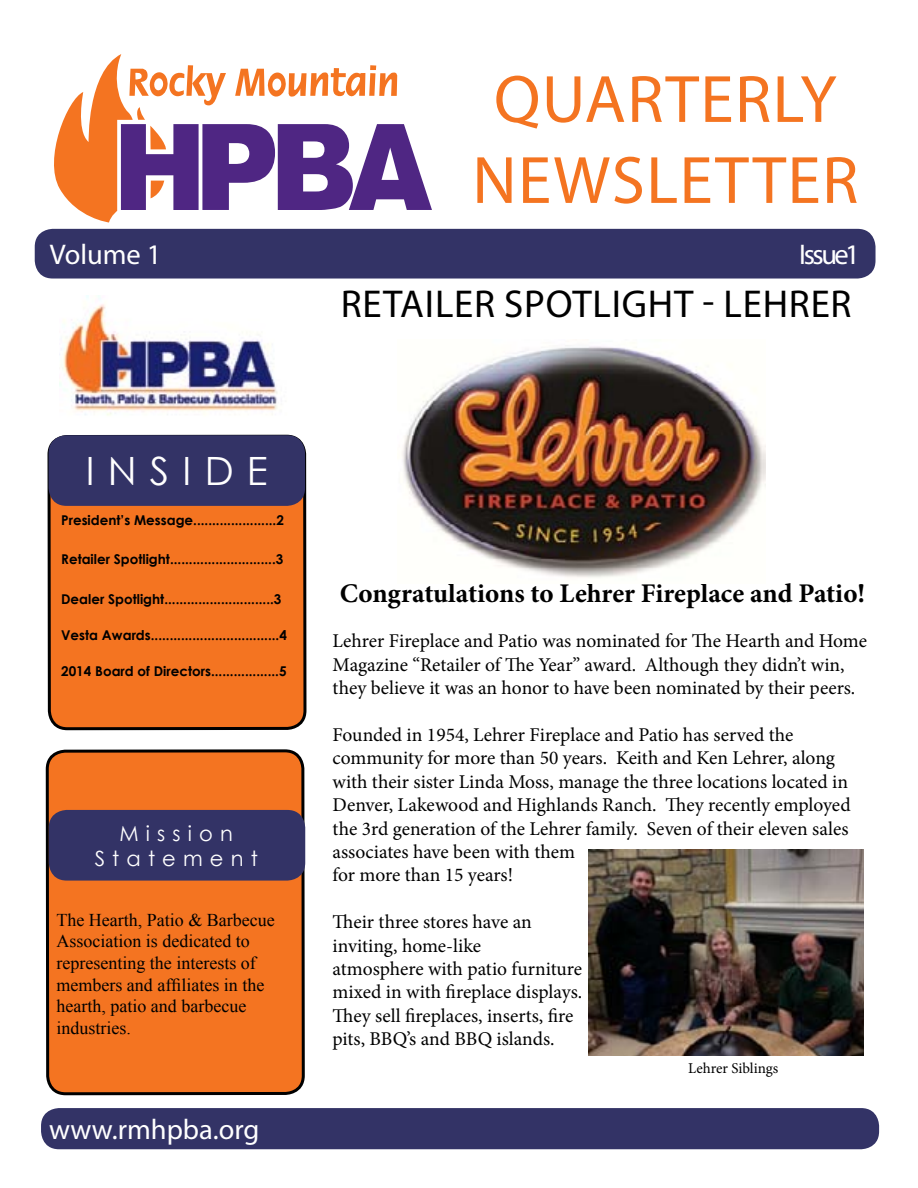
<style>
.page{position:relative;width:918px;height:1188px;background:#fff}
.page>*{position:absolute;margin:0;border:0;box-sizing:border-box;transform-origin:0 0}
.t1{font:67.5px/81px "Myriad Pro";letter-spacing:.02em;color:#f47421;text-align:center}
.t2{font:39px "Myriad Pro";letter-spacing:.02em;color:#000}
.t3{font:39px "Century Gothic";letter-spacing:.34em;color:#fff}
.t4{font:28.5px "Myriad Pro";letter-spacing:-.01em;color:#fff}
.t5{font:700 27px "Minion Pro";letter-spacing:-.005em;color:#000}
.t6{font:21px/25.2px "Century Gothic";letter-spacing:.34em;color:#fff;text-align:center}
.t7{font:19.5px/23.4px "Minion Pro";color:#000}
.t8{font:18px/21.6px "Times New Roman";color:#000}
.t9{font:15px "Minion Pro";color:#000}
.t10{font:700 13.5px "Century Gothic";color:#000}
</style>
<div class="page">
<div style="left:35px;top:229px;width:841px;height:50px;background:#336;border-radius:18px"></div>
<div style="left:49px;top:436px;width:256px;height:293px;background:#f47421;border-radius:18px"></div>
<div style="left:47px;top:435px;width:260px;height:295px;border:3px solid #000;border-radius:18px"></div>
<div style="left:49px;top:435px;width:256px;height:71px;background:#336;border-radius:18px"></div>
<div style="left:41px;top:1108px;width:838px;height:41px;background:#336;border-radius:18px"></div>
<div style="left:47px;top:751px;width:256px;height:343px;background:#f47421;border-radius:18px"></div>
<div style="left:46px;top:749px;width:259px;height:346px;border:3px solid #000;border-radius:18px"></div>
<div style="left:49px;top:810px;width:256px;height:71px;background:#336;border-radius:18px"></div>
<svg style="left:54px;top:54px;width:378px;height:168px"></svg>
<img style="left:60px;top:296px;width:218px;height:120px">
<img style="left:402px;top:345px;width:363px;height:233px">
<img style="left:588px;top:850px;width:276px;height:206px">
<h1 class="t1" style="left:472px;top:58px;width:373px">QUARTERLY<br>NEWSLETTER</h1>
<h3 class="t4" style="left:50px;top:237px;width:113px">VOLUME 1</h3>
<h3 class="t4" style="left:799px;top:237px;width:62px">ISSUE 1</h3>
<h2 class="t2" style="left:341px;top:279px;width:504px">RETAILER SPOTLIGHT - LEHRER</h2>
<h2 class="t3" style="left:86px;top:444px;width:184px">INSIDE</h2>
<p class="t10" style="left:61px;top:510px;width:224px">President’s Message......................2</p>
<p class="t10" style="left:61px;top:549px;width:224px">Retailer Spotlight............................3</p>
<p class="t10" style="left:61px;top:589px;width:222px">Dealer Spotlight.............................3</p>
<p class="t10" style="left:61px;top:625px;width:227px">Vesta Awards..................................4</p>
<p class="t10" style="left:61px;top:661px;width:227px">2014 Board of Directors..................5</p>
<p class="t6" style="left:95px;top:820px;width:165px">Mission<br>Statement</p>
<p class="t8" style="left:56px;top:909px;width:220px">The Hearth, Patio &amp; Barbecue<br>Association is dedicated to representing the interests of members and affiliates in the hearth, patio and barbecue industries.</p>
<h3 class="t4" style="left:49px;top:1112px;width:212px">WWW.RMHPBA.ORG</h3>
<h3 class="t5" style="left:340px;top:575px;width:527px">Congratulations to Lehrer Fireplace and Patio!</h3>
<p class="t7" style="left:333px;top:630px;width:536px">Lehrer Fireplace and Patio was nominated for The Hearth and Home<br>Magazine “Retailer of The Year” award. Although they didn’t win, they believe it was an honor to have been nominated by their peers.</p>
<p class="t7" style="left:333px;top:723px;width:519px">Founded in 1954, Lehrer Fireplace and Patio has served the community for more than 50 years. Keith and Ken Lehrer, along with their sister Linda Moss, manage the three locations located in Denver, Lakewood and Highlands Ranch. They recently employed the 3rd generation of the Lehrer family. Seven of their eleven sales associates have been with them<br>for more than 15 years!</p>
<p class="t7" style="left:333px;top:910px;width:251px">Their three stores have an inviting, home-like<br>atmosphere with patio furniture mixed in with fireplace displays.<br>They sell fireplaces, inserts, fire pits, BBQ’s and BBQ islands.</p>
<p class="t9" style="left:688px;top:1058px;width:92px">Lehrer Siblings</p>
</div>
